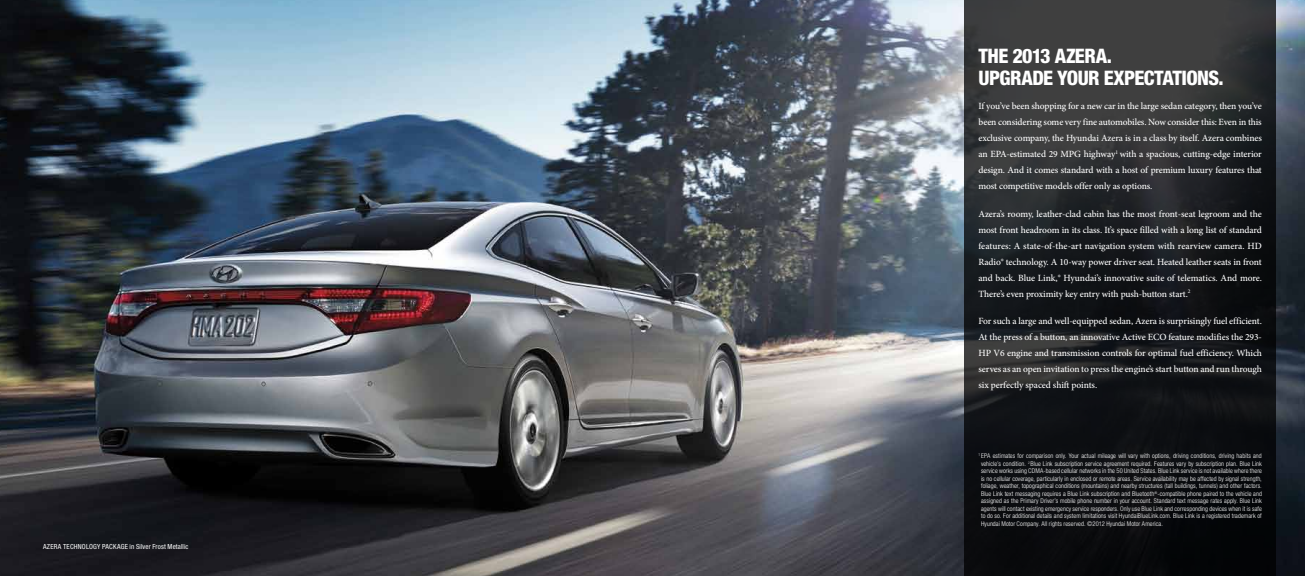
<style>
.page{position:relative;width:1305px;height:576px;background:#fff}
.page>*{position:absolute;margin:0;border:0;box-sizing:border-box;transform-origin:0 0}
.t1{font:800 condensed 20px/22px "Helvetica Neue LT Std";letter-spacing:-.03em;color:#fff}
.t2{font:500 9.5px/16px "Minion Pro";letter-spacing:-.015em;color:#fff;text-align:justify}
.t3{font:condensed 7px "Helvetica Neue LT Std";letter-spacing:.02em;color:#fff}
.t4{font:300 condensed 6.5px/7.5px "Helvetica Neue LT Std";letter-spacing:.01em;color:#fff;text-align:justify}
</style>
<div class="page">
<img style="left:0;top:0;width:1305px;height:576px">
<svg style="left:964px;top:0;width:312px;height:576px;background:#1d1f21"></svg>
<p class="t3" style="left:43px;top:542px;width:147px">AZERA technology Package in Silver Frost Metallic</p>
<h1 class="t1" style="left:978px;top:44px;width:99px">THE 2013 AZERA</h1>
<h1 class="t1" style="left:978px;top:44px;width:247px;text-indent:128px">.<br>UPGRADE YOUR EXPECTATIONS.</h1>
<p class="t2" style="left:978px;top:99px;width:285px">If you’ve been shopping for a new car in the large sedan category, then you’ve been considering some very fine automobiles. Now consider this: Even in this exclusive company, the Hyundai Azera is in a class by itself. Azera combines an EPA-estimated 29 MPG highway<sup>1</sup> with a spacious, cutting-edge interior design. And it comes standard with a host of premium luxury features that most competitive models offer only as options.</p>
<p class="t2" style="left:978px;top:206px;width:285px">Azera’s roomy, leather-clad cabin has the most front-seat legroom and the most front headroom in its class. It’s space filled with a long list of standard features: A state-of-the-art navigation system with rearview camera. HD Radio® technology. A 10-way power driver seat. Heated leather seats in front and back. Blue Link,® Hyundai’s innovative suite of telematics. And more.<br>There’s even proximity key entry with push-button start.<sup>2</sup></p>
<p class="t2" style="left:978px;top:313px;width:285px">For such a large and well-equipped sedan, Azera is surprisingly fuel efficient.<br>At the press of a button, an innovative Active ECO feature modifies the 293- HP V6 engine and transmission controls for optimal fuel efficiency. Which serves as an open invitation to press the engine’s start button and run through six perfectly spaced shift points.</p>
<p class="t4" style="left:981px;top:452px;width:282px;text-indent:-3px"><sup>1</sup> EPA estimates for comparison only. Your actual mileage will vary with options, driving conditions, driving habits and vehicle’s condition. <sup>2</sup> Blue Link subscription service agreement required. Features vary by subscription plan. Blue Link service works using CDMA-based cellular networks in the 50 United States. Blue Link service is not available where there is no cellular coverage, particularly in enclosed or remote areas. Service availability may be affected by signal strength, foliage, weather, topographical conditions (mountains) and nearby structures (tall buildings, tunnels) and other factors.<br>Blue Link text messaging requires a Blue Link subscription and Bluetooth<sup>®</sup>-compatible phone paired to the vehicle and assigned as the Primary Driver’s mobile phone number in your account. Standard text message rates apply. Blue Link agents will contact existing emergency service responders. Only use Blue Link and corresponding devices when it is safe to do so. For additional details and system limitations visit HyundaiBlueLink.com. Blue Link is a registered trademark of Hyundai Motor Company. All rights reserved. ©2012 Hyundai Motor America.</p>
</div>
